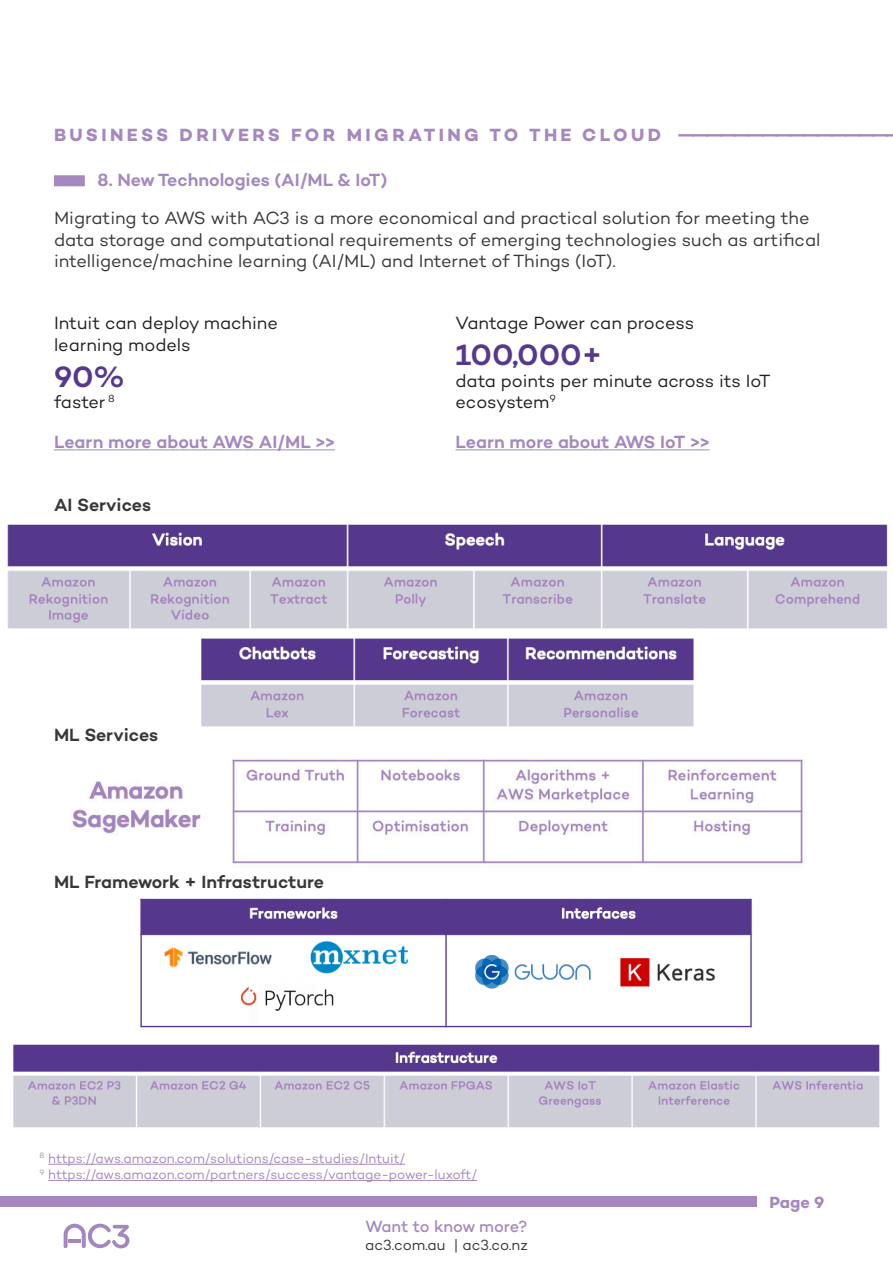
<style>
.page{position:relative;width:893px;height:1263px;background:#fff}
.page>*{position:absolute;margin:0;border:0;box-sizing:border-box;transform-origin:0 0}
.t1{font:600 30px "Campton";color:#56388f}
.Body_Copy{font:18px/21.6px "Campton";color:#373837}
.t2{font:18px/21.6px "Campton";letter-spacing:-.005em;color:#231f20}
.Body_Copy-2{font:600 18px "Campton";color:#a588bf}
.Title__tab_to_create{font:700 18px "Campton";letter-spacing:.185em;color:#a588bf}
.t3{font:600 18px "Campton";color:#373837}
.t4{font:500 16.5px "Campton";letter-spacing:-.005em;color:#a588bf}
.t5{font:700 16.5px "Campton";color:#a588bf}
.CTA{font:15px "Campton";color:#373837}
.t6{font:13.5px "Campton";letter-spacing:-.005em;color:#a588bf}
</style>
<div class="page">
<div style="left:54px;top:175px;width:31px;height:11px;background:#a588bf;border:2px solid #a588bf"></div>
<svg style="left:64px;top:1223px;width:66px;height:25px"></svg>
<div style="left:0;top:1196px;width:756px;height:11px;background:#a588bf"></div>
<hr style="left:54px;top:449px;width:281px;height:1px;background:#a588bf">
<hr style="left:455px;top:449px;width:255px;height:1px;background:#a588bf">
<img style="left:7px;top:524px;width:881px;height:203px">
<img style="left:72px;top:759px;width:731px;height:105px">
<img style="left:13px;top:898px;width:867px;height:230px">
<hr style="left:48px;top:1164px;width:357px;height:1px;background:#a588bf">
<hr style="left:48px;top:1180px;width:429px;height:1px;background:#a588bf">
<p class="Title__tab_to_create" style="left:54px;top:124px;width:837px">BUSINESS DRIVERS FOR MIGRATING TO THE CLOUD ———————————————</p>
<p class="Body_Copy-2" style="left:98px;top:169px;width:291px">8. New Technologies (AI/ML &amp; IoT)</p>
<p class="Body_Copy" style="left:54px;top:207px;width:768px">Migrating to AWS with AC3 is a more economical and practical solution for meeting the data storage and computational requirements of emerging technologies such as artifical intelligence/machine learning (AI/ML) and Internet of Things (IoT).</p>
<p class="t2" style="left:54px;top:312px;width:225px">Intuit can deploy machine learning models</p>
<p class="t1" style="left:54px;top:357px;width:73px">90%</p>
<p class="t2" style="left:54px;top:391px;width:62px">faster <sup>8</sup></p>
<p class="t2" style="left:455px;top:312px;width:240px">Vantage Power can process</p>
<p class="t1" style="left:455px;top:336px;width:148px">100,000+</p>
<p class="t2" style="left:455px;top:369px;width:317px">data points per minute across its IoT</p>
<p class="t2" style="left:455px;top:391px;width:102px">ecosystem<sup>9</sup></p>
<p class="Body_Copy-2" style="left:54px;top:430px;width:283px">Learn more about AWS AI/ML &gt;&gt;</p>
<p class="Body_Copy-2" style="left:455px;top:430px;width:256px">Learn more about AWS IoT &gt;&gt;</p>
<p class="t3" style="left:54px;top:493px;width:99px">AI Services</p>
<p class="t3" style="left:54px;top:723px;width:106px">ML Services</p>
<p class="t3" style="left:54px;top:871px;width:272px">ML Framework + Infrastructure</p>
<p class="t6" style="left:40px;top:1150px;width:367px"><sup>8</sup> https://aws.amazon.com/solutions/case-studies/Intuit/</p>
<p class="t6" style="left:40px;top:1166px;width:439px"><sup>9</sup> https://aws.amazon.com/partners/success/vantage-power-luxoft/</p>
<p class="t4" style="left:366px;top:1216px;width:163px">Want to know more?</p>
<p class="CTA" style="left:365px;top:1235px;width:164px">ac3.com.au | ac3.co.nz</p>
<p class="t5" style="left:769px;top:1192px;width:56px">Page 9</p>
</div>
